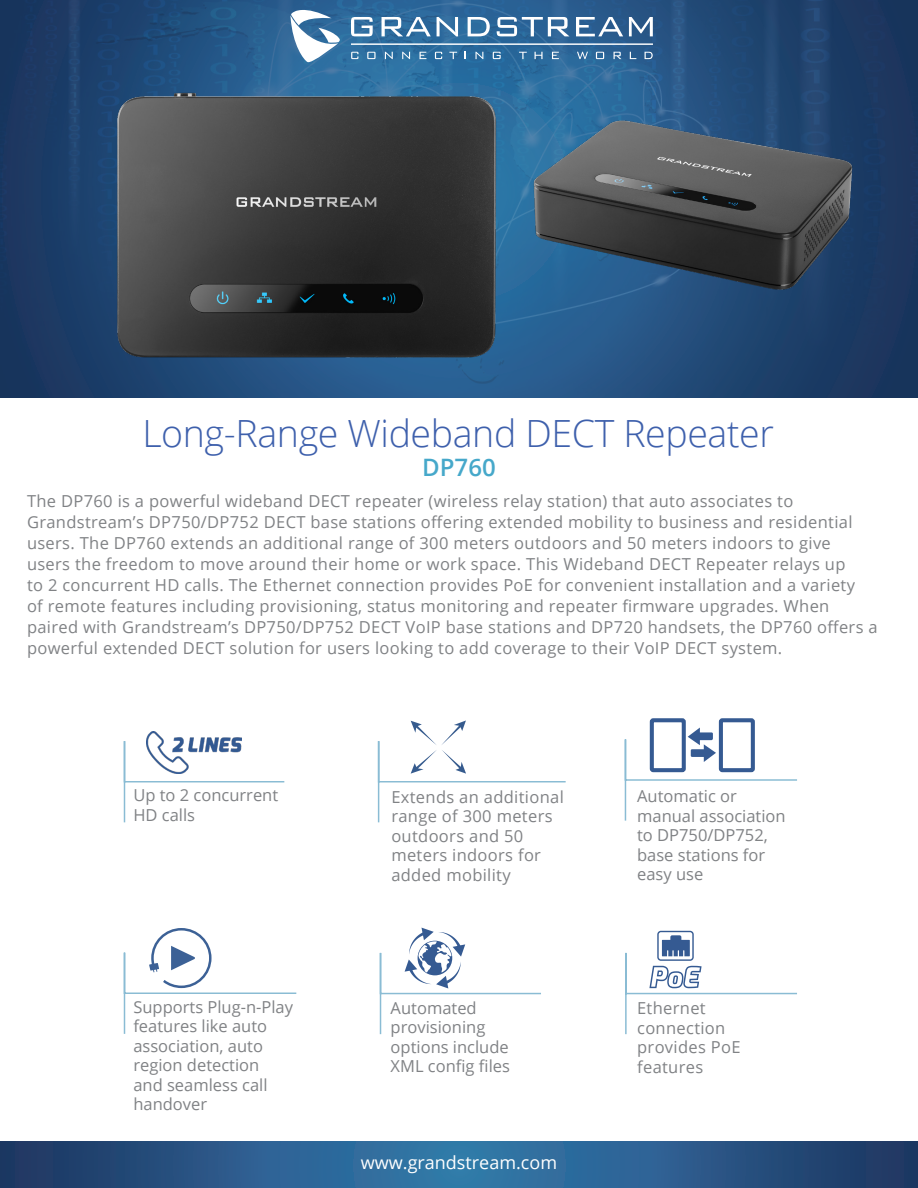
<style>
.page{position:relative;width:918px;height:1188px;background:#fff}
.page>*{position:absolute;margin:0;border:0;box-sizing:border-box;transform-origin:0 0}
.t1{font:300 37.5px "Open Sans";letter-spacing:-.01em;color:#3e60ac}
.t2{font:600 24px "Open Sans";color:#46a8ca}
.t3{font:18px "Open Sans";color:#fff}
.t4{font:16.5px/21px "Open Sans";letter-spacing:.02em;color:#808285}
.t5{font:16.5px/19.5px "Open Sans";color:#808285}
</style>
<div class="page">
<img style="left:0;top:0;width:918px;height:397px">
<svg style="left:291px;top:10px;width:49px;height:52px"></svg>
<svg style="left:351px;top:17px;width:22px;height:19px"></svg>
<svg style="left:382px;top:17px;width:49px;height:19px"></svg>
<svg style="left:437px;top:17px;width:21px;height:19px"></svg>
<svg style="left:468px;top:17px;width:22px;height:19px"></svg>
<svg style="left:497px;top:17px;width:72px;height:19px"></svg>
<svg style="left:576px;top:17px;width:47px;height:19px"></svg>
<svg style="left:629px;top:17px;width:24px;height:19px"></svg>
<svg style="left:351px;top:52px;width:7px;height:7px"></svg>
<svg style="left:367px;top:52px;width:9px;height:7px"></svg>
<svg style="left:385px;top:52px;width:8px;height:7px"></svg>
<svg style="left:402px;top:52px;width:8px;height:7px"></svg>
<svg style="left:420px;top:52px;width:6px;height:7px"></svg>
<svg style="left:435px;top:52px;width:7px;height:7px"></svg>
<svg style="left:449px;top:52px;width:8px;height:7px"></svg>
<svg style="left:476px;top:52px;width:7px;height:7px"></svg>
<svg style="left:493px;top:52px;width:8px;height:7px"></svg>
<svg style="left:519px;top:52px;width:8px;height:7px"></svg>
<svg style="left:535px;top:52px;width:8px;height:7px"></svg>
<svg style="left:552px;top:52px;width:7px;height:7px"></svg>
<svg style="left:645px;top:52px;width:8px;height:7px"></svg>
<svg style="left:596px;top:52px;width:8px;height:7px"></svg>
<svg style="left:614px;top:52px;width:7px;height:7px"></svg>
<svg style="left:630px;top:52px;width:6px;height:7px"></svg>
<svg style="left:577px;top:52px;width:11px;height:7px"></svg>
<hr style="left:351px;top:44px;width:302px;height:1px;background:#fff">
<svg style="left:0;top:1142px;width:918px;height:46px;background:#295988"></svg>
<svg style="left:123px;top:741px;width:162px;height:82px"></svg>
<img style="left:528px;top:114px;width:329px;height:181px">
<img style="left:104px;top:83px;width:403px;height:281px">
<img style="left:146px;top:731px;width:96px;height:43px">
<svg style="left:377px;top:720px;width:189px;height:103px"></svg>
<svg style="left:624px;top:728px;width:173px;height:93px"></svg>
<div style="left:650px;top:718px;width:36px;height:54px;border:4px solid #355a92;border-radius:2px"></div>
<div style="left:719px;top:718px;width:36px;height:54px;border:4px solid #355a92;border-radius:2px"></div>
<svg style="left:123px;top:928px;width:174px;height:106px"></svg>
<svg style="left:379px;top:928px;width:162px;height:107px"></svg>
<svg style="left:625px;top:931px;width:172px;height:104px"></svg>
<p class="t1" style="left:142px;top:407px;width:633px">Long-Range Wideband DECT Repeater</p>
<p class="t4" style="left:27px;top:490px;width:852px">The DP760 is a powerful wideband DECT repeater (wireless relay station) that auto associates to Grandstream’s DP750/DP752 DECT base stations offering extended mobility to business and residential users. The DP760 extends an additional range of 300 meters outdoors and 50 meters indoors to give users the freedom to move around their home or work space. This Wideband DECT Repeater relays up<br>to 2 concurrent HD calls. The Ethernet connection provides PoE for convenient installation and a variety<br>of remote features including provisioning, status monitoring and repeater firmware upgrades. When paired with Grandstream’s DP750/DP752 DECT VoIP base stations and DP720 handsets, the DP760 offers a powerful extended DECT solution for users looking to add coverage to their VoIP DECT system.</p>
<p class="t2" style="left:422px;top:451px;width:75px">DP760</p>
<p class="t5" style="left:133px;top:785px;width:146px">Up to 2 concurrent<br>HD calls</p>
<p class="t4" style="left:391px;top:786px;width:174px;line-height:19.5px">Extends an additional range of 300 meters outdoors and 50 meters indoors for added mobility</p>
<p class="t5" style="left:637px;top:786px;width:150px">Automatic or manual association to DP750/DP752, base stations for easy use</p>
<p class="t5" style="left:133px;top:997px;width:161px">Supports Plug-n-Play features like auto association, auto region detection<br>and seamless call handover</p>
<p class="t5" style="left:391px;top:998px;width:88px">Automated</p>
<p class="t5" style="left:391px;top:1017px;width:121px">provisioning options include<br>XML config files</p>
<p class="t3" style="left:361px;top:1151px;width:198px">www.grandstream.com</p>
<p class="t4" style="left:637px;top:998px;width:105px;line-height:19.5px">Ethernet connection provides PoE features</p>
</div>
